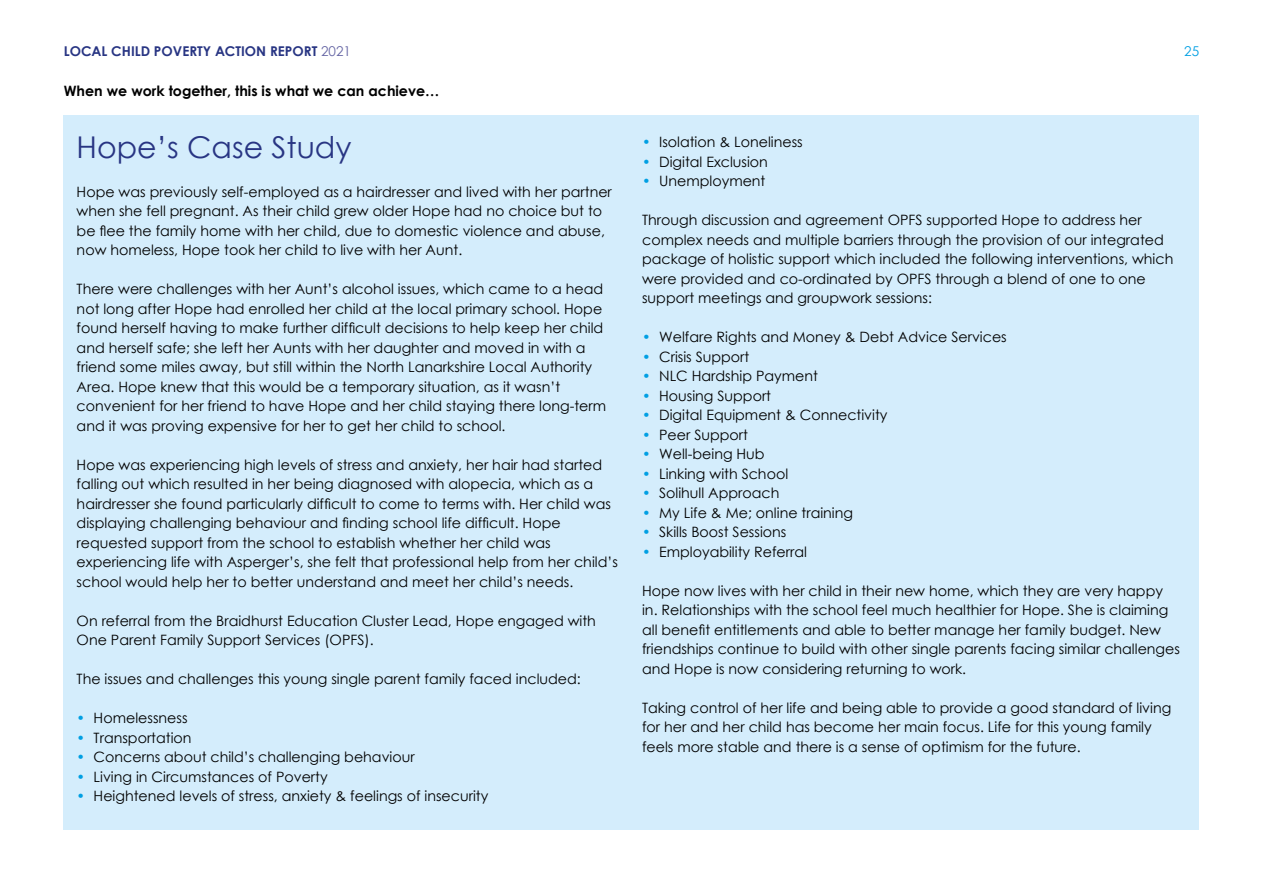
<style>
.page{position:relative;width:1263px;height:893px;background:#fff}
.page>*{position:absolute;margin:0;border:0;box-sizing:border-box;transform-origin:0 0}
.SECTION_HEADER{font:30px "Century Gothic";color:#283583}
.BODY_TEXT{font:14.25px/19.5px "Century Gothic";color:#000}
.BODY_TEXT-2{font:700 14.25px "Century Gothic";color:#000}
.t1{font:700 13.5px "Century Gothic";color:#283583}
.t2{font:13.5px "Century Gothic";color:#009fe3}
.s1{font-weight:400;color:#6565a4}
.s2{color:#009fe3}
</style>
<div class="page">
<div style="left:63px;top:115px;width:1136px;height:714px;background:#d4edfc"></div>
<p class="t1" style="left:64px;top:41px;width:289px">LOCAL CHILD POVERTY ACTION REPORT <span class="s1">2021</span></p>
<p class="t2" style="left:1184px;top:42px;width:16px">25</p>
<p class="BODY_TEXT-2" style="left:64px;top:80px;width:377px">When we work together, this is what we can achieve…</p>
<p class="SECTION_HEADER" style="left:77px;top:126px;width:276px">Hope’s Case Study</p>
<p class="BODY_TEXT" style="left:77px;top:182px;width:537px">Hope was previously self-employed as a hairdresser and lived with her partner when she fell pregnant. As their child grew older Hope had no choice but to be flee the family home with her child, due to domestic violence and abuse, now homeless, Hope took her child to live with her Aunt.</p>
<p class="BODY_TEXT" style="left:77px;top:279px;width:531px">There were challenges with her Aunt’s alcohol issues, which came to a head not long after Hope had enrolled her child at the local primary school. Hope found herself having to make further difficult decisions to help keep her child and herself safe; she left her Aunts with her daughter and moved in with a friend some miles away, but still within the North Lanarkshire Local Authority Area. Hope knew that this would be a temporary situation, as it wasn’t convenient for her friend to have Hope and her child staying there long-term and it was proving expensive for her to get her child to school.</p>
<p class="BODY_TEXT" style="left:77px;top:455px;width:543px">Hope was experiencing high levels of stress and anxiety, her hair had started falling out which resulted in her being diagnosed with alopecia, which as a hairdresser she found particularly difficult to come to terms with. Her child was displaying challenging behaviour and finding school life difficult. Hope requested support from the school to establish whether her child was experiencing life with Asperger’s, she felt that professional help from her child’s school would help her to better understand and meet her child’s needs.</p>
<p class="BODY_TEXT" style="left:77px;top:611px;width:521px">On referral from the Braidhurst Education Cluster Lead, Hope engaged with<br>One Parent Family Support Services (OPFS).</p>
<p class="BODY_TEXT" style="left:77px;top:669px;width:506px">The issues and challenges this young single parent family faced included:</p>
<p class="BODY_TEXT" style="left:77px;top:708px;width:112px"><span class="s2">•</span> Homelessness</p>
<p class="BODY_TEXT" style="left:77px;top:728px;width:116px"><span class="s2">•</span> Transportation</p>
<p class="BODY_TEXT" style="left:77px;top:747px;width:340px"><span class="s2">•</span> Concerns about child’s challenging behaviour</p>
<p class="BODY_TEXT" style="left:77px;top:767px;width:253px"><span class="s2">•</span> Living in Circumstances of Poverty</p>
<p class="BODY_TEXT" style="left:77px;top:786px;width:413px"><span class="s2">•</span> Heightened levels of stress, anxiety &amp; feelings of insecurity</p>
<p class="BODY_TEXT" style="left:642px;top:132px;width:162px"><span class="s2">•</span> Isolation &amp; Loneliness</p>
<p class="BODY_TEXT" style="left:642px;top:152px;width:127px"><span class="s2">•</span> Digital Exclusion</p>
<p class="BODY_TEXT" style="left:642px;top:171px;width:125px"><span class="s2">•</span> Unemployment</p>
<p class="BODY_TEXT" style="left:642px;top:210px;width:533px">Through discussion and agreement OPFS supported Hope to address her complex needs and multiple barriers through the provision of our integrated package of holistic support which included the following interventions, which were provided and co-ordinated by OPFS through a blend of one to one support meetings and groupwork sessions:</p>
<p class="BODY_TEXT" style="left:642px;top:327px;width:366px"><span class="s2">•</span> Welfare Rights and Money &amp; Debt Advice Services</p>
<p class="BODY_TEXT" style="left:642px;top:347px;width:109px"><span class="s2">•</span> Crisis Support</p>
<p class="BODY_TEXT" style="left:642px;top:366px;width:177px"><span class="s2">•</span> NLC Hardship Payment</p>
<p class="BODY_TEXT" style="left:642px;top:386px;width:130px"><span class="s2">•</span> Housing Support</p>
<p class="BODY_TEXT" style="left:642px;top:405px;width:247px"><span class="s2">•</span> Digital Equipment &amp; Connectivity</p>
<p class="BODY_TEXT" style="left:642px;top:425px;width:107px"><span class="s2">•</span> Peer Support</p>
<p class="BODY_TEXT" style="left:642px;top:444px;width:124px"><span class="s2">•</span> Well-being Hub</p>
<p class="BODY_TEXT" style="left:642px;top:464px;width:148px"><span class="s2">•</span> Linking with School</p>
<p class="BODY_TEXT" style="left:642px;top:483px;width:139px"><span class="s2">•</span> Solihull Approach</p>
<p class="BODY_TEXT" style="left:642px;top:503px;width:212px"><span class="s2">•</span> My Life &amp; Me; online training</p>
<p class="BODY_TEXT" style="left:642px;top:522px;width:146px"><span class="s2">•</span> Skills Boost Sessions</p>
<p class="BODY_TEXT" style="left:642px;top:542px;width:166px"><span class="s2">•</span> Employability Referral</p>
<p class="BODY_TEXT" style="left:642px;top:581px;width:539px">Hope now lives with her child in their new home, which they are very happy in. Relationships with the school feel much healthier for Hope. She is claiming all benefit entitlements and able to better manage her family budget. New friendships continue to build with other single parents facing similar challenges and Hope is now considering returning to work.</p>
<p class="BODY_TEXT" style="left:642px;top:698px;width:531px">Taking control of her life and being able to provide a good standard of living for her and her child has become her main focus. Life for this young family feels more stable and there is a sense of optimism for the future.</p>
</div>
